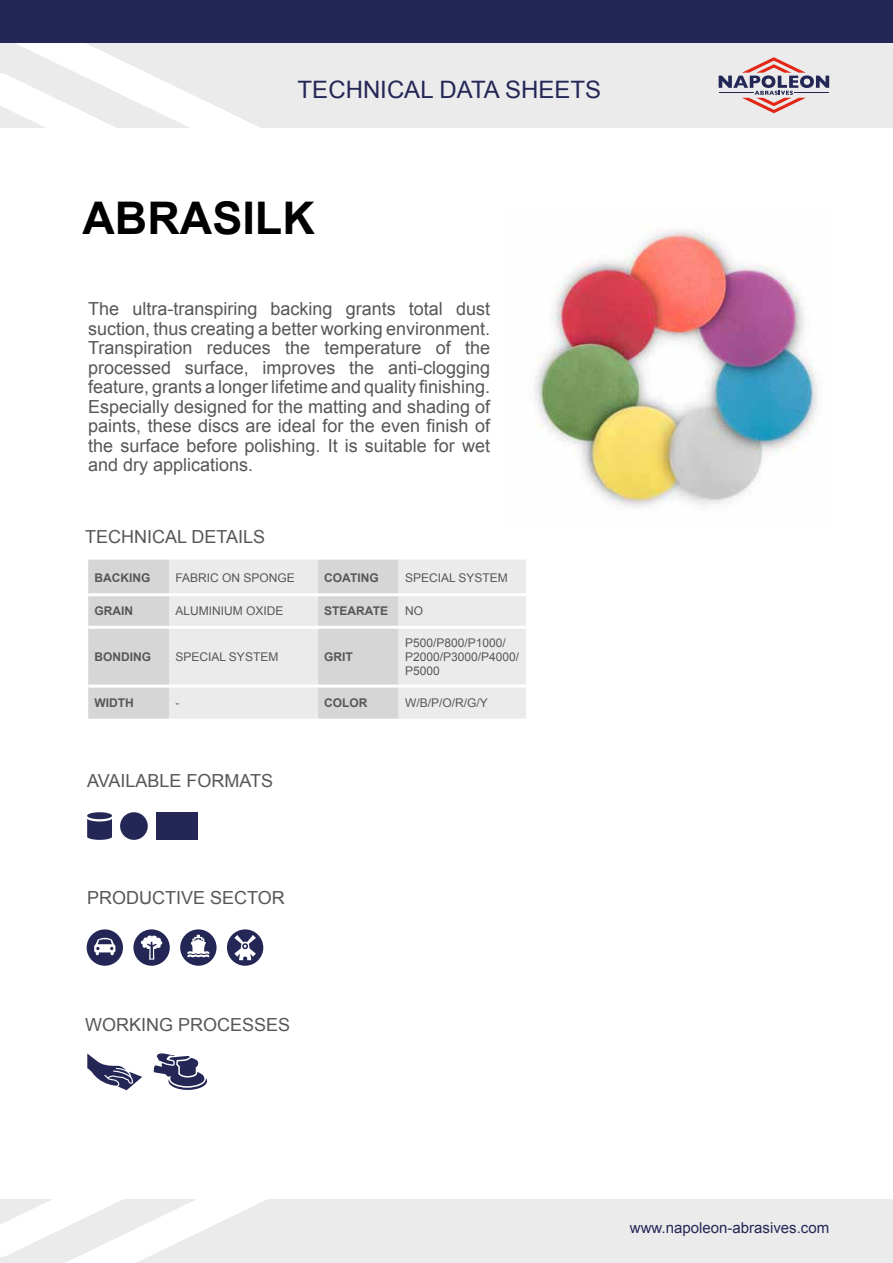
<style>
.page{position:relative;width:893px;height:1263px;background:#fff}
.page>*{position:absolute;margin:0;border:0;box-sizing:border-box;transform-origin:0 0}
.t1{font:700 45px "Arial";color:#000}
.t2{font:24px "Arial";color:#242756}
.t3{font:18px/19.5px "Arial";color:#575756;text-align:justify}
.t4{font:15px "Arial";color:#242756}
.t5{font:12px/14.4px "Arial";color:#575756}
.t6{font:700 12px "Arial";color:#575756}
</style>
<div class="page">
<div style="left:0;top:43px;width:893px;height:85px;background:#ebebeb"></div>
<svg style="left:0;top:43px;width:260px;height:85px"></svg>
<div style="left:0;top:1199px;width:893px;height:64px;background:#ebebeb"></div>
<svg style="left:0;top:1199px;width:267px;height:64px"></svg>
<svg style="left:719px;top:57px;width:110px;height:56px"></svg>
<div style="left:0;top:0;width:893px;height:43px;background:#242756"></div>
<div style="left:88px;top:560px;width:81px;height:159px;background:#d6d6d6"></div>
<svg style="left:169px;top:560px;width:357px;height:159px;fill:#ebebeb"></svg>
<hr style="left:88px;top:593px;width:81px;height:3px;background:#fff">
<hr style="left:169px;top:593px;width:149px;height:3px;background:#fff">
<hr style="left:318px;top:593px;width:81px;height:3px;background:#fff">
<hr style="left:399px;top:593px;width:127px;height:3px;background:#fff">
<hr style="left:88px;top:626px;width:81px;height:3px;background:#fff">
<hr style="left:169px;top:626px;width:149px;height:3px;background:#fff">
<hr style="left:318px;top:626px;width:81px;height:3px;background:#fff">
<hr style="left:399px;top:626px;width:127px;height:3px;background:#fff">
<hr style="left:88px;top:685px;width:81px;height:3px;background:#fff">
<hr style="left:169px;top:685px;width:149px;height:3px;background:#fff">
<hr style="left:318px;top:685px;width:81px;height:3px;background:#fff">
<hr style="left:399px;top:685px;width:127px;height:3px;background:#fff">
<div style="left:120px;top:812px;width:28px;height:28px;background:#242756;border-radius:50%"></div>
<div style="left:156px;top:812px;width:41px;height:28px;background:#242756"></div>
<div style="left:87px;top:812px;width:25px;height:7px;background:#242756;border-radius:50%"></div>
<svg style="left:87px;top:819px;width:25px;height:21px"></svg>
<svg style="left:87px;top:929px;width:36px;height:37px"></svg>
<svg style="left:133px;top:929px;width:37px;height:37px"></svg>
<svg style="left:180px;top:929px;width:37px;height:37px"></svg>
<svg style="left:227px;top:929px;width:36px;height:37px"></svg>
<img style="left:535px;top:228px;width:283px;height:280px">
<svg style="left:87px;top:1053px;width:55px;height:37px"></svg>
<svg style="left:154px;top:1053px;width:53px;height:37px"></svg>
<h2 class="t2" style="left:298px;top:74px;width:305px">TECHNICAL DATA SHEETS</h2>
<h1 class="t1" style="left:82px;top:188px;width:234px">ABRASILK</h1>
<p class="t3" style="left:88px;top:299px;width:403px">The ultra-transpiring backing grants total dust suction, thus creating a better working environment.<br>Transpiration reduces the temperature of the processed surface, improves the anti-clogging feature, grants a longer lifetime and quality finishing.<br>Especially designed for the matting and shading of paints, these discs are ideal for the even finish of the surface before polishing. It is suitable for wet and dry applications.</p>
<p class="t3" style="left:85px;top:527px;width:182px">TECHNICAL DETAILS</p>
<p class="t6" style="left:95px;top:569px;width:57px">BACKING</p>
<p class="t5" style="left:175px;top:570px;width:121px">FABRIC ON SPONGE</p>
<p class="t6" style="left:324px;top:569px;width:56px">COATING</p>
<p class="t5" style="left:405px;top:570px;width:104px">SPECIAL SYSTEM</p>
<p class="t6" style="left:95px;top:603px;width:40px">GRAIN</p>
<p class="t5" style="left:175px;top:604px;width:110px">ALUMINIUM OXIDE</p>
<p class="t6" style="left:324px;top:603px;width:65px">STEARATE</p>
<p class="t5" style="left:405px;top:604px;width:19px">NO</p>
<p class="t6" style="left:95px;top:649px;width:58px">BONDING</p>
<p class="t5" style="left:175px;top:650px;width:104px">SPECIAL SYSTEM</p>
<p class="t6" style="left:324px;top:649px;width:30px">GRIT</p>
<p class="t5" style="left:405px;top:635px;width:116px">P500/P800/P1000/<br>P2000/P3000/P4000/<br>P5000</p>
<p class="t6" style="left:95px;top:695px;width:41px">WIDTH</p>
<p class="t5" style="left:175px;top:695px;width:5px">-</p>
<p class="t6" style="left:324px;top:695px;width:45px">COLOR</p>
<p class="t5" style="left:405px;top:695px;width:84px">W/B/P/O/R/G/Y</p>
<p class="t3" style="left:87px;top:771px;width:188px">AVAILABLE FORMATS</p>
<p class="t3" style="left:87px;top:888px;width:199px">PRODUCTIVE SECTOR</p>
<p class="t3" style="left:85px;top:1015px;width:207px">WORKING PROCESSES</p>
<p class="t4" style="left:630px;top:1218px;width:201px">www.napoleon-abrasives.com</p>
</div>
